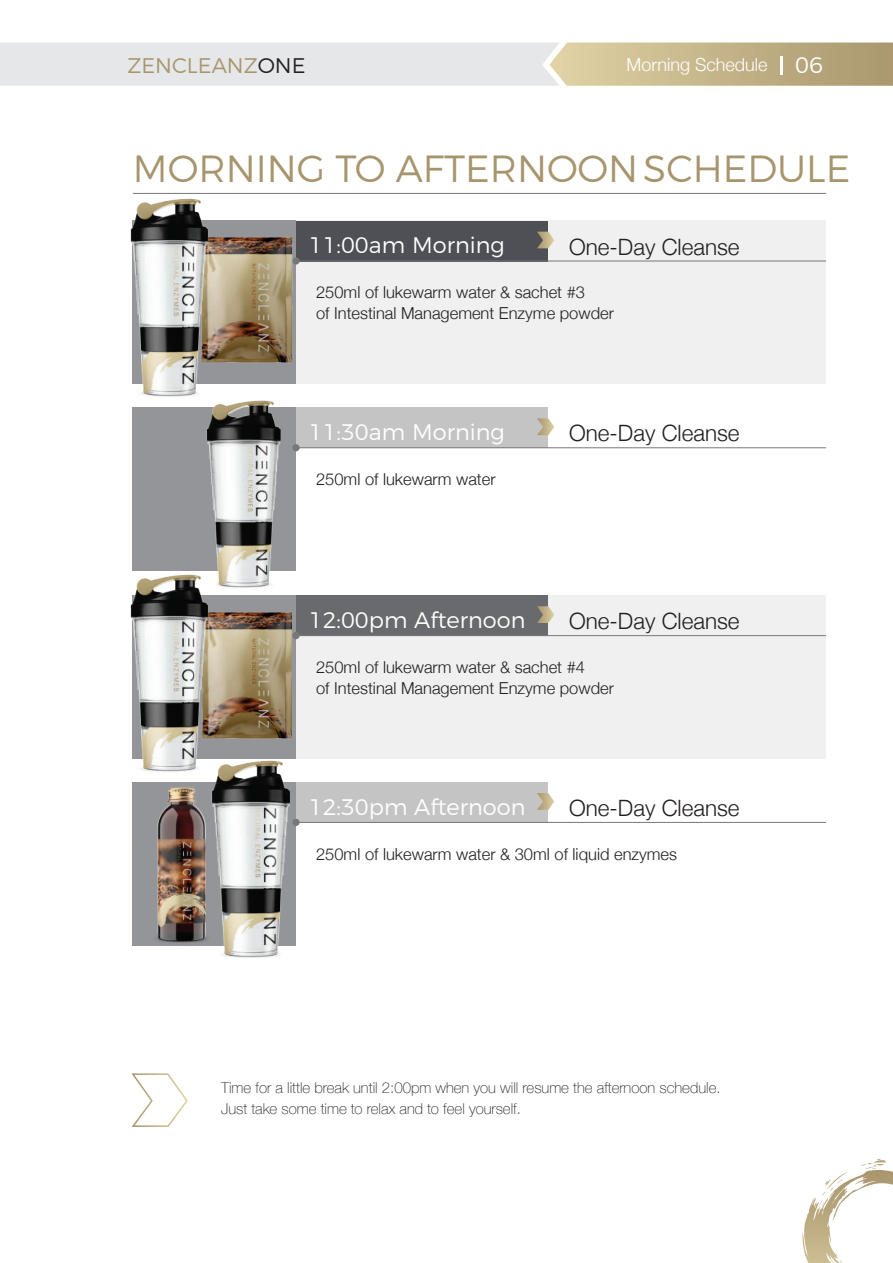
<style>
.page{position:relative;width:893px;height:1263px;background:#fff}
.page>*{position:absolute;margin:0;border:0;box-sizing:border-box;transform-origin:0 0}
.t1{font:300 37.8px "Montserrat";color:#a8956d}
.t2{font:300 22.5px "Montserrat";color:#fff}
.t3{font:300 22.5px "Helvetica Neue";color:#231f20}
.t4{font:300 21.15px "Montserrat";color:#a8956d}
.t5{font:300 18px "Helvetica Neue";color:#fff}
.t6{font:300 16.5px/21px "Helvetica Neue";color:#231f20}
.t7{font:100 15px/21px "Helvetica Neue";color:#231f20}
.s1{color:#231f20}
.s2{font-family:"Montserrat";font-size:22.5px}
</style>
<div class="page">
<svg style="left:0;top:43px;width:893px;height:43px;background:#d9d4c5"></svg>
<hr style="left:780px;top:56px;width:3px;height:19px;background:#fff">
<div style="left:133px;top:221px;width:693px;height:163px;background:#f0f0f0"></div>
<div style="left:133px;top:221px;width:415px;height:40px;background:#4e5055"></div>
<div style="left:133px;top:408px;width:415px;height:40px;background:#c5c4c4"></div>
<div style="left:133px;top:595px;width:693px;height:163px;background:#f0f0f0"></div>
<div style="left:133px;top:595px;width:415px;height:41px;background:#696a6e"></div>
<div style="left:133px;top:782px;width:415px;height:41px;background:#c5c4c4"></div>
<div style="left:133px;top:221px;width:163px;height:163px;background:#939598"></div>
<div style="left:133px;top:408px;width:163px;height:163px;background:#939598"></div>
<div style="left:133px;top:595px;width:163px;height:163px;background:#939598"></div>
<div style="left:133px;top:782px;width:163px;height:163px;background:#939598"></div>
<img style="left:207px;top:235px;width:86px;height:128px">
<img style="left:207px;top:610px;width:90px;height:129px">
<img style="left:130px;top:198px;width:77px;height:199px">
<img style="left:130px;top:574px;width:77px;height:198px">
<img style="left:211px;top:758px;width:78px;height:200px">
<img style="left:206px;top:400px;width:74px;height:191px">
<img style="left:153px;top:787px;width:56px;height:159px">
<hr style="left:133px;top:193px;width:693px;height:1px;background:#76787b">
<hr style="left:296px;top:261px;width:530px;height:1px;background:#76787b">
<div style="left:292px;top:257px;width:8px;height:8px;background:#76787b;border-radius:50%"></div>
<hr style="left:296px;top:447px;width:530px;height:1px;background:#76787b">
<div style="left:292px;top:444px;width:8px;height:7px;background:#76787b;border-radius:50%"></div>
<hr style="left:296px;top:635px;width:530px;height:1px;background:#76787b">
<div style="left:292px;top:632px;width:8px;height:7px;background:#76787b;border-radius:50%"></div>
<hr style="left:296px;top:822px;width:530px;height:1px;background:#76787b">
<div style="left:292px;top:819px;width:8px;height:7px;background:#76787b;border-radius:50%"></div>
<svg style="left:537px;top:232px;width:17px;height:16px"></svg>
<svg style="left:537px;top:418px;width:17px;height:17px"></svg>
<svg style="left:537px;top:606px;width:17px;height:17px"></svg>
<svg style="left:537px;top:793px;width:17px;height:17px"></svg>
<svg style="left:131px;top:1073px;width:57px;height:54px"></svg>
<svg style="left:802px;top:1159px;width:84px;height:104px"></svg>
<p class="t4" style="left:128px;top:49px;width:179px">ZENCLEANZ<span class="s1">ONE</span></p>
<p class="t5" style="left:627px;top:50px;width:198px">Morning Schedule <span class="s2">06</span></p>
<h1 class="t1" style="left:133px;top:139px;width:719px">MORNING TO AFTERNOON SCHEDULE</h1>
<h2 class="t2" style="left:309px;top:228px;width:198px">11:00am Morning</h2>
<h2 class="t3" style="left:569px;top:228px;width:172px">One-Day Cleanse</h2>
<p class="t6" style="left:316px;top:281px;width:299px">250ml of lukewarm water &amp; sachet #3<br>of Intestinal Management Enzyme powder</p>
<h2 class="t2" style="left:309px;top:414px;width:198px">11:30am Morning</h2>
<h2 class="t3" style="left:569px;top:415px;width:172px">One-Day Cleanse</h2>
<p class="t6" style="left:316px;top:467px;width:181px">250ml of lukewarm water</p>
<h2 class="t2" style="left:309px;top:602px;width:218px">12:00pm Afternoon</h2>
<h2 class="t3" style="left:569px;top:603px;width:172px">One-Day Cleanse</h2>
<p class="t6" style="left:316px;top:655px;width:299px">250ml of lukewarm water &amp; sachet #4<br>of Intestinal Management Enzyme powder</p>
<h2 class="t2" style="left:309px;top:789px;width:218px">12:30pm Afternoon</h2>
<h2 class="t3" style="left:569px;top:790px;width:172px">One-Day Cleanse</h2>
<p class="t6" style="left:316px;top:842px;width:362px">250ml of lukewarm water &amp; 30ml of liquid enzymes</p>
<p class="t7" style="left:221px;top:1076px;width:501px">Time for a little break until 2:00pm when you will resume the afternoon schedule.<br>Just take some time to relax and to feel yourself.</p>
</div>
